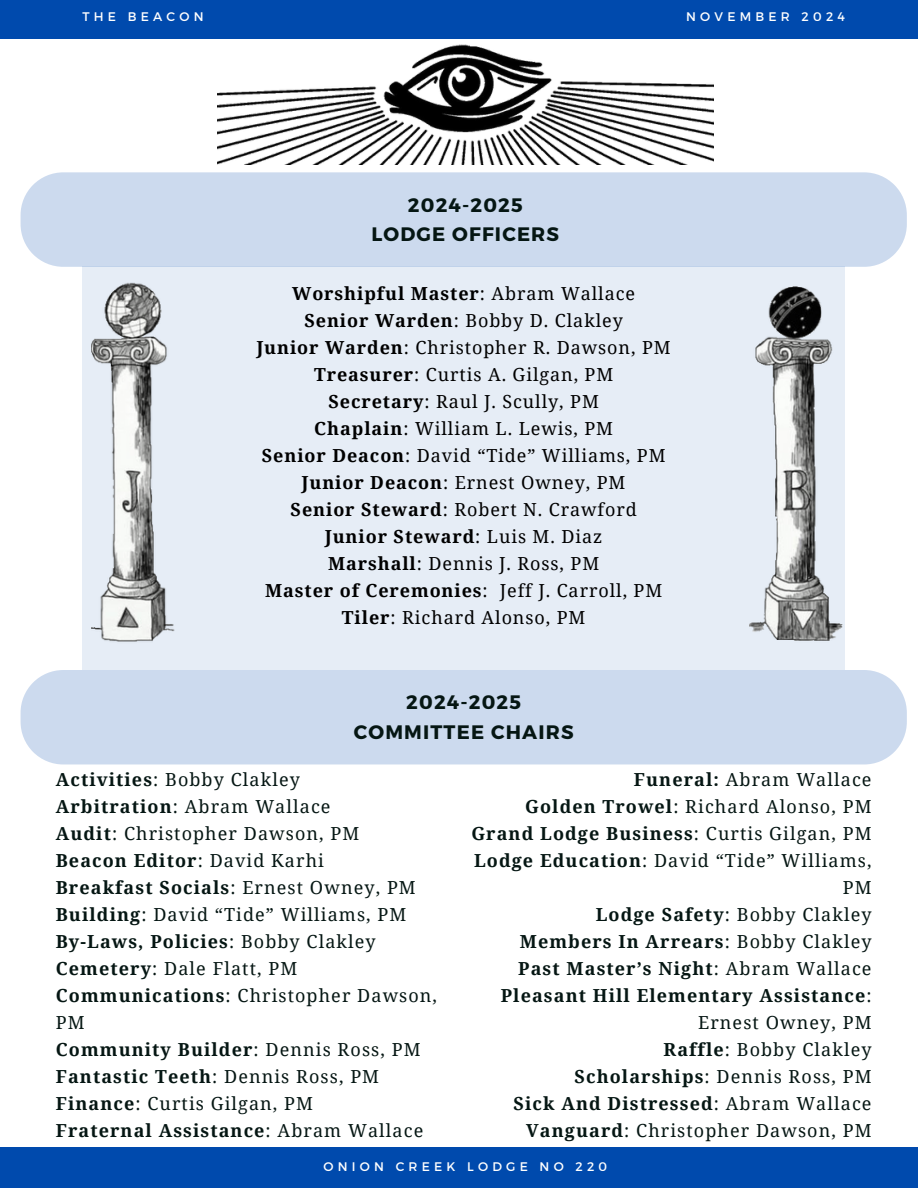
<style>
.page{position:relative;width:918px;height:1188px;background:#fff}
.page>*{position:absolute;margin:0;border:0;box-sizing:border-box;transform-origin:0 0}
.t1{font:700 19.5px/29.2px "Montserrat";letter-spacing:.06em;color:#051613;text-align:center}
.t2{font:18px/27px "Noto Serif";letter-spacing:.06em;color:#051613}
.t3{font:18px/27px "Noto Serif";letter-spacing:.05em;color:#000;text-align:center}
.t4{font:12.45px "Montserrat";letter-spacing:.34em;color:#fff}
.s1{font-weight:700}
</style>
<div class="page">
<div style="left:0;top:1148px;width:918px;height:40px;background:#004aad"></div>
<div style="left:0;top:0;width:918px;height:39px;background:#004aad"></div>
<div style="left:21px;top:172px;width:886px;height:95px;background:#ccdaee"></div>
<div style="left:21px;top:670px;width:886px;height:95px;background:#ccdaee"></div>
<img style="left:217px;top:44px;width:496px;height:121px">
<div style="left:82px;top:267px;width:763px;height:403px;background:#e6edf6"></div>
<img style="left:92px;top:282px;width:83px;height:360px">
<img style="left:750px;top:286px;width:93px;height:355px">
<h2 class="t4" style="left:82px;top:8px;width:123px">THE BEACON</h2>
<p class="t4" style="left:686px;top:8px;width:160px">NOVEMBER 2024</p>
<p class="t1" style="left:372px;top:189px;width:189px">2024-2025<br>LODGE OFFICERS</p>
<h2 class="t3" style="left:257px;top:279px;width:415px"><span class="s1">Worshipful Master</span>: Abram Wallace<br><span class="s1">Senior Warden</span>: Bobby D. Clakley<br><span class="s1">Junior Warden</span>: Christopher R. Dawson, PM <span class="s1">Treasurer</span>: Curtis A. Gilgan, PM<br><span class="s1">Secretary</span>: Raul J. Scully, PM<br><span class="s1">Chaplain</span>: William L. Lewis, PM<br><span class="s1">Senior Deacon</span>: David “Tide” Williams, PM <span class="s1">Junior Deacon</span>: Ernest Owney, PM<br><span class="s1">Senior Steward</span>: Robert N. Crawford<br><span class="s1">Junior Steward</span>: Luis M. Diaz<br><span class="s1">Marshall</span>: Dennis J. Ross, PM<br><span class="s1">Master of Ceremonies</span>: Jeff J. Carroll, PM <span class="s1">Tiler</span>: Richard Alonso, PM</h2>
<p class="t1" style="left:354px;top:687px;width:221px">2024-2025<br>COMMITTEE CHAIRS</p>
<h2 class="t2" style="left:56px;top:766px;width:383px"><span class="s1">Activities</span>: Bobby Clakley<br><span class="s1">Arbitration</span>: Abram Wallace<br><span class="s1">Audit</span>: Christopher Dawson, PM<br><span class="s1">Beacon Editor</span>: David Karhi<br><span class="s1">Breakfast Socials</span>: Ernest Owney, PM<br><span class="s1">Building</span>: David “Tide” Williams, PM<br><span class="s1">By-Laws, Policies</span>: Bobby Clakley<br><span class="s1">Cemetery</span>: Dale Flatt, PM<br><span class="s1">Communications</span>: Christopher Dawson,<br>PM<br><span class="s1">Community Builder</span>: Dennis Ross, PM<br><span class="s1">Fantastic Teeth</span>: Dennis Ross, PM<br><span class="s1">Finance</span>: Curtis Gilgan, PM<br><span class="s1">Fraternal Assistance</span>: Abram Wallace</h2>
<p class="t2" style="left:471px;top:766px;width:402px;text-align:right"><span class="s1">Funeral:</span> Abram Wallace<br><span class="s1">Golden Trowel</span>: Richard Alonso, PM<br><span class="s1">Grand Lodge Business</span>: Curtis Gilgan, PM<br><span class="s1">Lodge Education</span>: David “Tide” Williams,<br>PM<br><span class="s1">Lodge Safety</span>: Bobby Clakley<br><span class="s1">Members In Arrears</span>: Bobby Clakley<br><span class="s1">Past Master’s Night</span>: Abram Wallace<br><span class="s1">Pleasant Hill Elementary Assistance</span>:<br>Ernest Owney, PM<br><span class="s1">Raffle</span>: Bobby Clakley<br><span class="s1">Scholarships</span>: Dennis Ross, PM<br><span class="s1">Sick And Distressed</span>: Abram Wallace<br><span class="s1">Vanguard</span>: Christopher Dawson, PM</p>
<h1 class="t4" style="left:323px;top:1158px;width:285px">ONION CREEK LODGE NO 220</h1>
</div>
